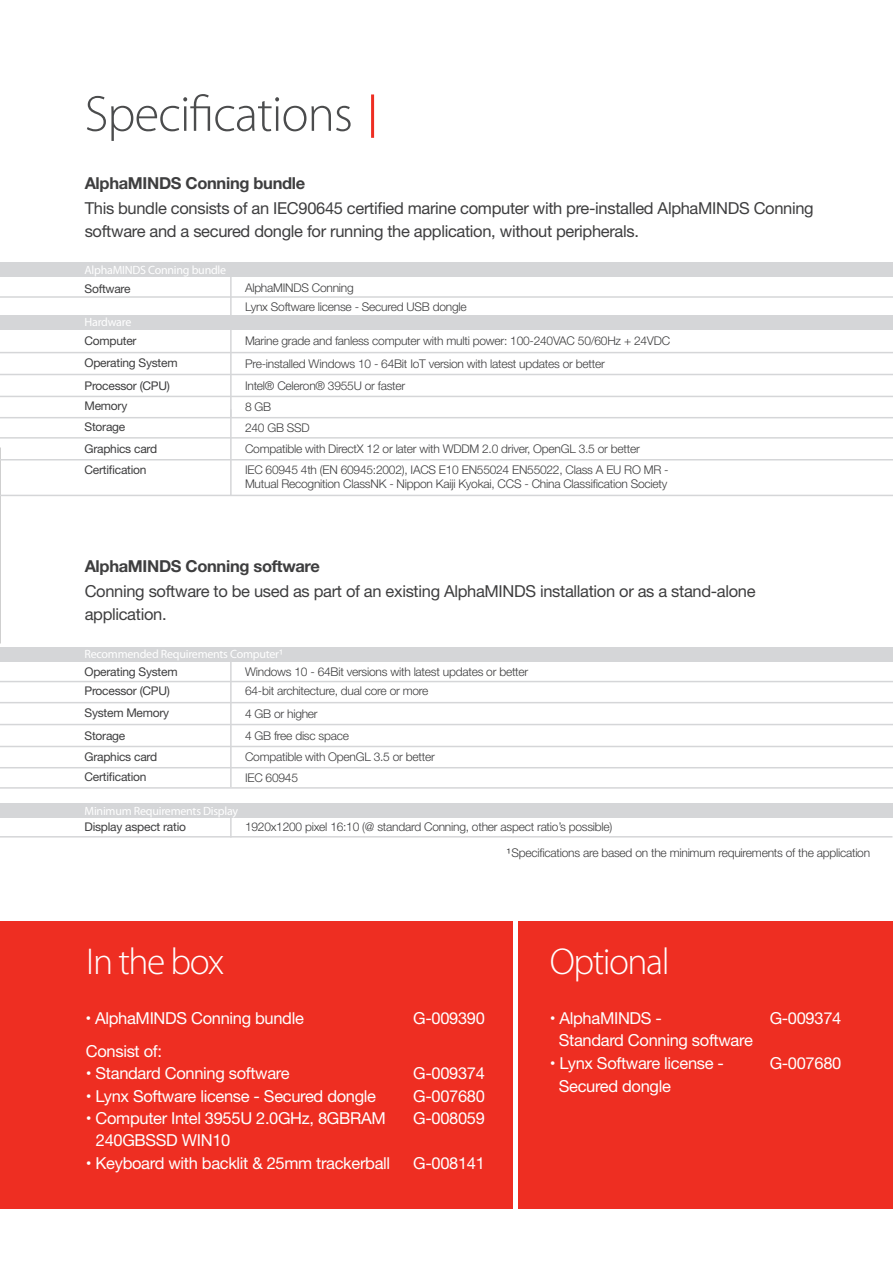
<style>
.page{position:relative;width:893px;height:1263px;background:#fff}
.page>*{position:absolute;margin:0;border:0;box-sizing:border-box;transform-origin:0 0}
.t1{font:300 51px "Myriad Pro";letter-spacing:-.02em;color:#4b4c4d}
.t2{font:300 37.5px "Myriad Pro";letter-spacing:-.04em;color:#fff}
.t3{font:16.5px "Helvetica Neue";letter-spacing:-.02em;color:#fff}
.t4{font:16.5px/22.5px "Helvetica Neue";letter-spacing:-.02em;color:#3e3e3f}
.t5{font:700 16.5px "Helvetica Neue";letter-spacing:-.02em;color:#3e3e3f}
.t6{font:300 12px "Helvetica Neue";letter-spacing:-.02em;color:#3e3e3f}
.t7{font:12px "Helvetica Neue";letter-spacing:-.02em;color:#3e3e3f}
.t8{font:12px "Myriad Pro";letter-spacing:-.02em;color:#fff}
.s1{font-family:"Helvetica Neue"}
.s2{font-weight:400}
</style>
<div class="page">
<hr style="left:0;top:296px;width:893px;height:2px;background:#d5d6d8">
<div style="left:0;top:263px;width:892px;height:14px;background:#d5d6d8"></div>
<hr style="left:0;top:396px;width:893px;height:1px;background:#d5d6d8">
<hr style="left:0;top:352px;width:893px;height:1px;background:#d5d6d8">
<hr style="left:0;top:374px;width:893px;height:1px;background:#d5d6d8">
<div style="left:0;top:315px;width:892px;height:14px;background:#d5d6d8"></div>
<hr style="left:230px;top:273px;width:2px;height:144px;background:#d5d6d8">
<hr style="left:0;top:417px;width:893px;height:1px;background:#d5d6d8">
<hr style="left:0;top:437px;width:893px;height:2px;background:#d5d6d8">
<hr style="left:0;top:459px;width:893px;height:1px;background:#d5d6d8">
<hr style="left:230px;top:409px;width:2px;height:86px;background:#d5d6d8">
<hr style="left:0;top:495px;width:893px;height:1px;background:#d5d6d8">
<hr style="left:371px;top:94px;width:3px;height:44px;background:#ee2e22">
<hr style="left:0;top:681px;width:893px;height:1px;background:#d5d6d8">
<div style="left:0;top:647px;width:892px;height:14px;background:#d5d6d8"></div>
<hr style="left:0;top:746px;width:893px;height:1px;background:#d5d6d8">
<hr style="left:0;top:702px;width:893px;height:1px;background:#d5d6d8">
<hr style="left:0;top:724px;width:893px;height:1px;background:#d5d6d8">
<div style="left:0;top:804px;width:893px;height:14px;background:#d5d6d8"></div>
<hr style="left:230px;top:657px;width:2px;height:130px;background:#d5d6d8">
<hr style="left:0;top:767px;width:893px;height:1px;background:#d5d6d8">
<hr style="left:0;top:787px;width:893px;height:2px;background:#d5d6d8">
<hr style="left:0;top:836px;width:892px;height:1px;background:#d5d6d8">
<hr style="left:230px;top:811px;width:2px;height:26px;background:#d5d6d8">
<div style="left:519px;top:921px;width:374px;height:288px;background:#ee2e22"></div>
<div style="left:0;top:921px;width:512px;height:288px;background:#ee2e22"></div>
<p class="t1" style="left:85px;top:83px;width:270px">Specifications</p>
<p class="t5" style="left:85px;top:170px;width:222px">AlphaMINDS Conning bundle</p>
<p class="t4" style="left:85px;top:198px;width:730px">This bundle consists of an IEC90645 certified marine computer with pre-installed AlphaMINDS Conning software and a secured dongle for running the application, without peripherals.</p>
<p class="t8" style="left:85px;top:263px;width:143px">AlphaMINDS Conning bundle</p>
<p class="t7" style="left:85px;top:280px;width:48px">Software</p>
<p class="t8" style="left:85px;top:315px;width:48px">Hardware</p>
<p class="t7" style="left:85px;top:332px;width:54px">Computer</p>
<p class="t7" style="left:85px;top:354px;width:95px">Operating System</p>
<p class="t7" style="left:85px;top:377px;width:87px">Processor (CPU)</p>
<p class="t7" style="left:85px;top:398px;width:44px">Memory</p>
<p class="t7" style="left:85px;top:418px;width:42px">Storage</p>
<p class="t7" style="left:85px;top:440px;width:74px">Graphics card</p>
<p class="t7" style="left:85px;top:461px;width:64px">Certification</p>
<p class="t6" style="left:245px;top:278px;width:110px">AlphaMINDS Conning</p>
<p class="t6" style="left:245px;top:297px;width:223px">Lynx Software license - Secured USB dongle</p>
<p class="t6" style="left:245px;top:331px;width:427px">Marine grade and fanless computer with multi power: 100-240VAC 50/60Hz + 24VDC</p>
<p class="t6" style="left:245px;top:354px;width:361px">Pre-installed Windows 10 - 64Bit IoT version with latest updates or better</p>
<p class="t6" style="left:245px;top:376px;width:162px">Intel® Celeron® 3955U or faster</p>
<p class="t6" style="left:245px;top:397px;width:28px">8 GB</p>
<p class="t6" style="left:245px;top:418px;width:66px">240 GB SSD</p>
<p class="t6" style="left:245px;top:439px;width:396px">Compatible with DirectX 12 or later with WDDM 2.0 driver, OpenGL 3.5 or better</p>
<p class="t6" style="left:245px;top:460px;width:425px">IEC 60945 4th (EN 60945:2002), IACS E10 EN55024 EN55022, Class A EU RO MR -</p>
<p class="t6" style="left:245px;top:474px;width:424px">Mutual Recognition ClassNK - Nippon Kaiji Kyokai, CCS - China Classification Society</p>
<p class="t5" style="left:85px;top:553px;width:237px">AlphaMINDS Conning software</p>
<p class="t4" style="left:85px;top:581px;width:672px">Conning software to be used as part of an existing AlphaMINDS installation or as a stand-alone application.</p>
<p class="t8" style="left:85px;top:647px;width:200px">Recommended Requirements Computer<span class="s1">¹</span></p>
<p class="t6" style="left:245px;top:662px;width:285px">Windows 10 - 64Bit versions with latest updates or better</p>
<p class="t7" style="left:85px;top:682px;width:87px">Processor (CPU)</p>
<p class="t7" style="left:85px;top:704px;width:86px">System Memory</p>
<p class="t7" style="left:85px;top:727px;width:42px">Storage</p>
<p class="t7" style="left:85px;top:748px;width:74px">Graphics card</p>
<p class="t7" style="left:85px;top:663px;width:95px">Operating System</p>
<p class="t6" style="left:245px;top:681px;width:185px">64-bit architecture, dual core or more</p>
<p class="t6" style="left:245px;top:704px;width:74px">4 GB or higher</p>
<p class="t6" style="left:245px;top:726px;width:105px">4 GB free disc space</p>
<p class="t6" style="left:245px;top:747px;width:191px">Compatible with OpenGL 3.5 or better</p>
<p class="t7" style="left:85px;top:768px;width:64px">Certification</p>
<p class="t6" style="left:245px;top:768px;width:55px">IEC 60945</p>
<p class="t8" style="left:85px;top:803px;width:155px">Minimum Requirements Display</p>
<p class="t7" style="left:85px;top:818px;width:103px">Display aspect ratio</p>
<p class="t6" style="left:245px;top:817px;width:369px">1920x1200 pixel 16:10 (@ standard Conning, other aspect ratio’s possible)</p>
<p class="t6" style="left:506px;top:843px;width:365px"><span class="s2">¹</span>Specifications are based on the minimum requirements of the application</p>
<p class="t2" style="left:86px;top:939px;width:139px">In the box</p>
<p class="t2" style="left:550px;top:939px;width:121px">Optional</p>
<p class="t3" style="left:85px;top:1006px;width:220px">• AlphaMINDS Conning bundle</p>
<p class="t3" style="left:413px;top:1006px;width:73px">G-009390</p>
<p class="t3" style="left:770px;top:1006px;width:73px">G-009374</p>
<p class="t3" style="left:770px;top:1051px;width:73px">G-007680</p>
<p class="t3" style="left:413px;top:1061px;width:73px">G-009374</p>
<p class="t3" style="left:413px;top:1084px;width:73px">G-007680</p>
<p class="t3" style="left:413px;top:1106px;width:73px">G-008059</p>
<p class="t3" style="left:413px;top:1151px;width:73px">G-008141</p>
<p class="t3" style="left:550px;top:1006px;width:114px">• AlphaMINDS -</p>
<p class="t3" style="left:550px;top:1051px;width:176px">• Lynx Software license -</p>
<p class="t3" style="left:559px;top:1028px;width:196px">Standard Conning software</p>
<p class="t3" style="left:559px;top:1074px;width:114px">Secured dongle</p>
<p class="t3" style="left:86px;top:1039px;width:78px">Consist of:</p>
<p class="t3" style="left:86px;top:1061px;width:205px">• Standard Conning software</p>
<p class="t3" style="left:86px;top:1084px;width:292px">• Lynx Software license - Secured dongle</p>
<p class="t3" style="left:86px;top:1106px;width:301px">• Computer Intel 3955U 2.0GHz, 8GBRAM</p>
<p class="t3" style="left:86px;top:1151px;width:306px">• Keyboard with backlit &amp; 25mm trackerball</p>
<p class="t3" style="left:96px;top:1129px;width:136px">240GBSSD WIN10</p>
</div>
